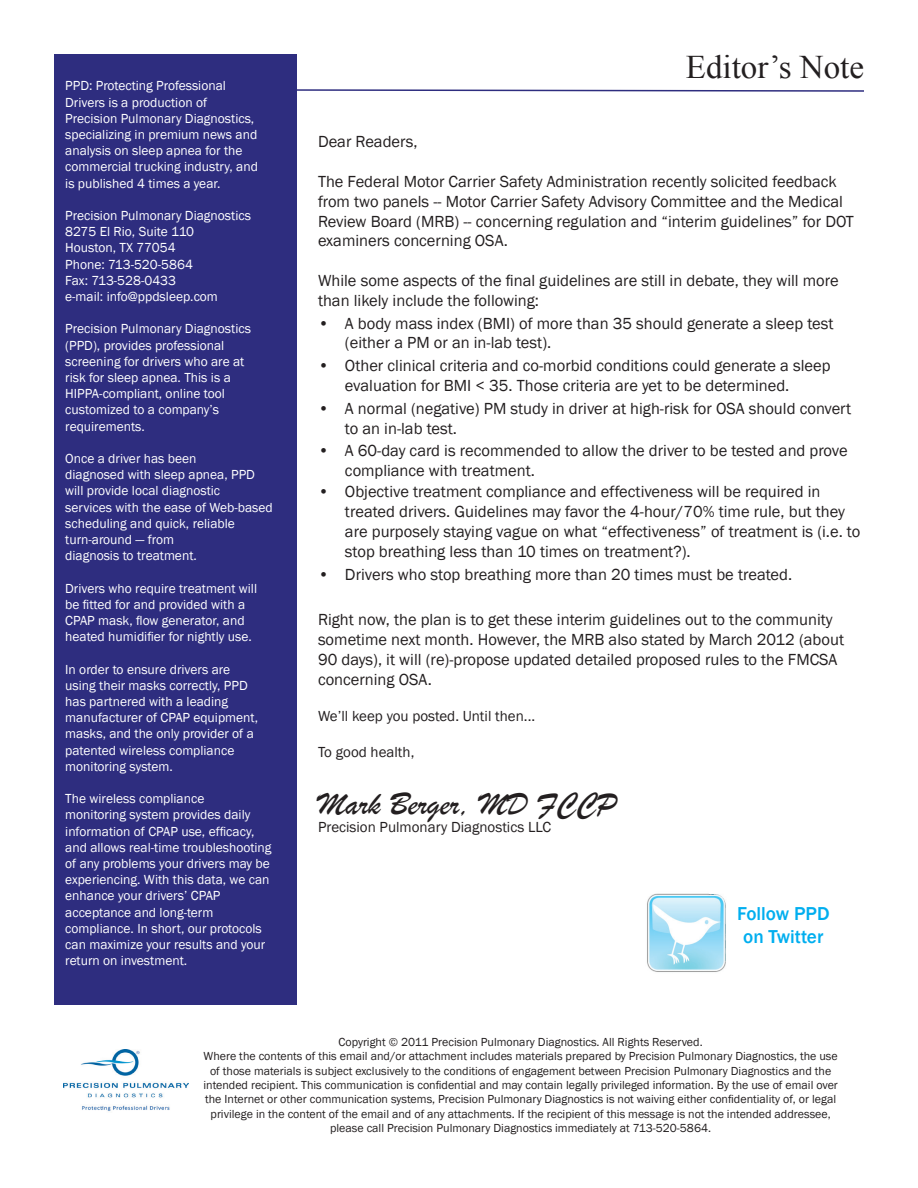
<style>
.page{position:relative;width:918px;height:1188px;background:#fff}
.page>*{position:absolute;margin:0;border:0;box-sizing:border-box;transform-origin:0 0}
.t1{font:33px "Brush Script";color:#231f20}
.t2{font:33px "Times New Roman";color:#231f20}
.t3{font:500 19.2px/23.1px "Franklin Gothic";color:#00aeef;text-align:center}
.t4{font:16.5px/19.8px "Franklin Gothic";color:#231f20}
.t5{font:15px "Franklin Gothic";color:#231f20}
.t6{font:13.5px/16.2px "Franklin Gothic";color:#fff}
.t7{font:12px/14.4px "Franklin Gothic";color:#231f20;text-align:center}
</style>
<div class="page">
<div style="left:54px;top:54px;width:242px;height:950px;background:#2e2d7f"></div>
<svg style="left:296px;top:88px;width:568px;height:5px"></svg>
<img style="left:63px;top:1049px;width:125px;height:62px">
<img style="left:647px;top:893px;width:79px;height:79px">
<p class="t6" style="left:65px;top:78px;width:194px">PPD: Protecting Professional<br>Drivers is a production of<br>Precision Pulmonary Diagnostics, specializing in premium news and analysis on sleep apnea for the commercial trucking industry, and is published 4 times a year.</p>
<p class="t6" style="left:65px;top:208px;width:187px">Precision Pulmonary Diagnostics<br>8275 El Rio, Suite 110<br>Houston, TX 77054<br>Phone: 713-520-5864<br>Fax: 713-528-0433<br>e-mail: info@ppdsleep.com</p>
<p class="t6" style="left:65px;top:321px;width:187px">Precision Pulmonary Diagnostics (PPD), provides professional screening for drivers who are at risk for sleep apnea. This is a<br>HIPPA-compliant, online tool customized to a company’s requirements.</p>
<p class="t6" style="left:65px;top:451px;width:209px">Once a driver has been<br>diagnosed with sleep apnea, PPD will provide local diagnostic<br>services with the ease of Web-based scheduling and quick, reliable turn-around — from<br>diagnosis to treatment.</p>
<p class="t6" style="left:65px;top:580px;width:193px">Drivers who require treatment will be fitted for and provided with a CPAP mask, flow generator, and heated humidifier for nightly use.</p>
<p class="t6" style="left:65px;top:661px;width:194px">In order to ensure drivers are using their masks correctly, PPD has partnered with a leading manufacturer of CPAP equipment, masks, and the only provider of a patented wireless compliance monitoring system.</p>
<p class="t6" style="left:65px;top:791px;width:208px">The wireless compliance<br>monitoring system provides daily information of CPAP use, efficacy, and allows real-time troubleshooting of any problems your drivers may be experiencing. With this data, we can enhance your drivers’ CPAP acceptance and long-term compliance. In short, our protocols can maximize your results and your return on investment.</p>
<h1 class="t2" style="left:686px;top:45px;width:180px">Editor’s Note</h1>
<p class="t4" style="left:318px;top:132px;width:101px">Dear Readers,</p>
<p class="t4" style="left:318px;top:172px;width:537px">The Federal Motor Carrier Safety Administration recently solicited feedback from two panels -- Motor Carrier Safety Advisory Committee and the Medical Review Board (MRB) -- concerning regulation and “interim guidelines” for DOT examiners concerning OSA.</p>
<p class="t4" style="left:318px;top:271px;width:522px">While some aspects of the final guidelines are still in debate, they will more than likely include the following:</p>
<p class="t4" style="left:345px;top:313px;width:490px;text-indent:-27px">• A body mass index (BMI) of more than 35 should generate a sleep test (either a PM or an in-lab test).</p>
<p class="t4" style="left:345px;top:356px;width:487px;text-indent:-27px">• Other clinical criteria and co-morbid conditions could generate a sleep evaluation for BMI &lt; 35. Those criteria are yet to be determined.</p>
<p class="t4" style="left:345px;top:399px;width:508px;text-indent:-27px">• A normal (negative) PM study in driver at high-risk for OSA should convert to an in-lab test.</p>
<p class="t4" style="left:345px;top:441px;width:504px;text-indent:-27px">• A 60-day card is recommended to allow the driver to be tested and prove compliance with treatment.</p>
<p class="t4" style="left:345px;top:482px;width:517px;text-indent:-27px">• Objective treatment compliance and effectiveness will be required in treated drivers. Guidelines may favor the 4-hour/70% time rule, but they are purposely staying vague on what “effectiveness” of treatment is (i.e. to stop breathing less than 10 times on treatment?).</p>
<p class="t4" style="left:318px;top:565px;width:476px">• Drivers who stop breathing more than 20 times must be treated.</p>
<p class="t4" style="left:318px;top:610px;width:528px">Right now, the plan is to get these interim guidelines out to the community sometime next month. However, the MRB also stated by March 2012 (about 90 days), it will (re)-propose updated detailed proposed rules to the FMCSA concerning OSA.</p>
<p class="t5" style="left:318px;top:706px;width:219px">We’ll keep you posted. Until then...</p>
<p class="t5" style="left:318px;top:742px;width:98px">To good health,</p>
<h1 class="t1" style="left:318px;top:784px;width:300px">Mark Berger, MD FCCP</h1>
<p class="t5" style="left:318px;top:818px;width:235px">Precision Pulmonary Diagnostics LLC</p>
<h2 class="t3" style="left:737px;top:903px;width:94px">Follow PPD on Twitter</h2>
<p class="t7" style="left:203px;top:1035px;width:636px">Copyright © 2011 Precision Pulmonary Diagnostics. All Rights Reserved.<br>Where the contents of this email and/or attachment includes materials prepared by Precision Pulmonary Diagnostics, the use of those materials is subject exclusively to the conditions of engagement between Precision Pulmonary Diagnostics and the intended recipient. This communication is confidential and may contain legally privileged information. By the use of email over the Internet or other communication systems, Precision Pulmonary Diagnostics is not waiving either confidentiality of, or legal privilege in the content of the email and of any attachments. If the recipient of this message is not the intended addressee, please call Precision Pulmonary Diagnostics immediately at 713-520-5864.</p>
</div>
